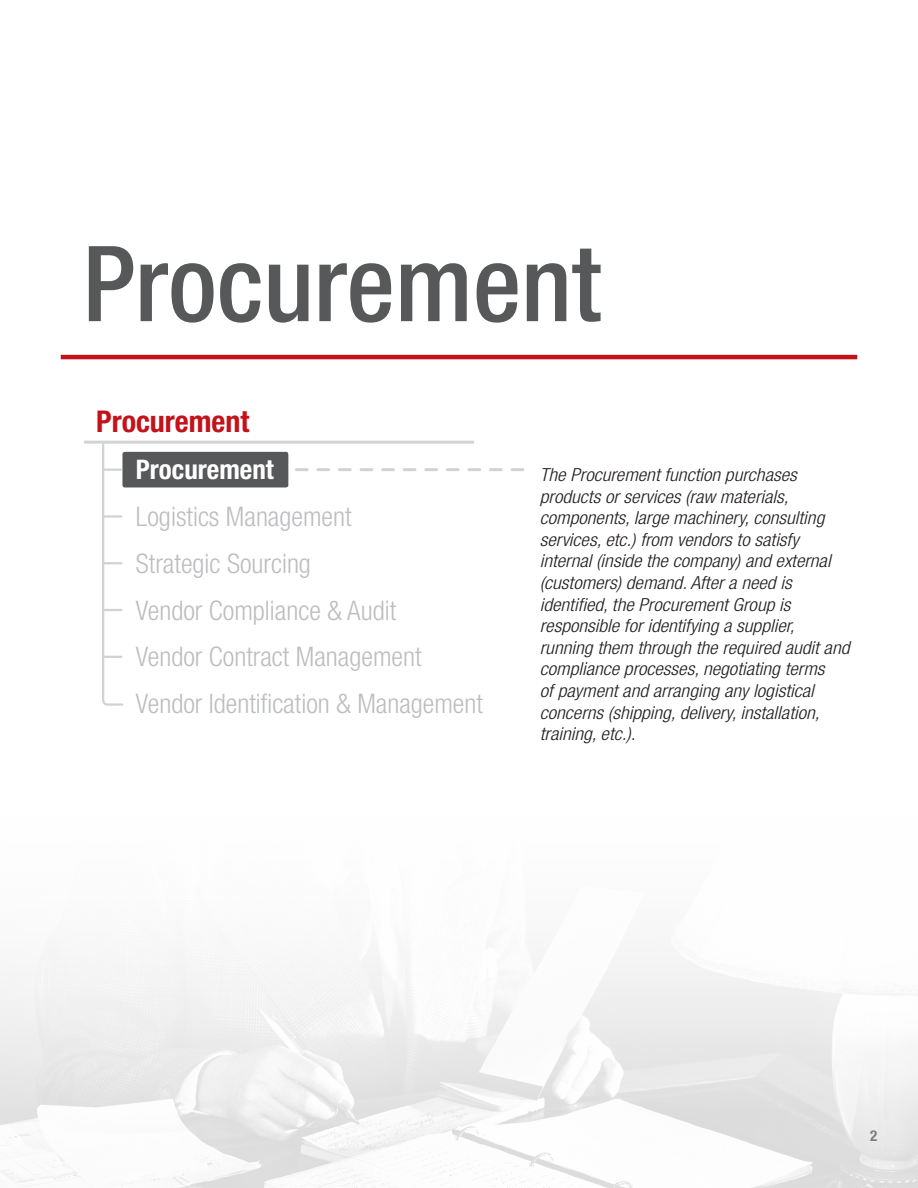
<style>
.page{position:relative;width:918px;height:1188px;background:#fff}
.page>*{position:absolute;margin:0;border:0;box-sizing:border-box;transform-origin:0 0}
.t1{font:500 condensed 105px "Helvetica Neue LT Pro";color:#57585a}
.t2{font:700 condensed 30px "Helvetica Neue LT Pro";color:#c4121a}
.t3{font:300 condensed 27px "Helvetica Neue LT Pro";color:#bcbdc0}
.t4{font:700 condensed 27px "Helvetica Neue LT Pro";color:#fff}
.t5{font:italic 300 condensed 18px/21.6px "Helvetica Neue LT Pro";color:#231f20;scale:1.09 1}
.t6{font:700 condensed 15px "Helvetica Neue LT Pro";color:#808285}
</style>
<div class="page">
<img style="left:0;top:949px;width:918px;height:239px">
<hr style="left:61px;top:355px;width:796px;height:4px;background:#c4121a">
<div style="left:122px;top:452px;width:166px;height:35px;background:#57585a;border-radius:2px"></div>
<svg style="left:102px;top:444px;width:23px;height:262px"></svg>
<svg style="left:296px;top:468px;width:227px;height:3px"></svg>
<hr style="left:84px;top:441px;width:390px;height:3px;background:#d1d2d4">
<h1 class="t1" style="left:83px;top:221px;width:520px">Procurement</h1>
<h2 class="t2" style="left:96px;top:403px;width:155px">Procurement</h2>
<h3 class="t4" style="left:136px;top:453px;width:139px">Procurement</h3>
<p class="t5" style="left:540px;top:464px;width:286px">The Procurement function purchases products or services (raw materials, components, large machinery, consulting services, etc.) from vendors to satisfy internal (inside the company) and external (customers) demand. After a need is identified, the Procurement Group is responsible for identifying a supplier, running them through the required audit and compliance processes, negotiating terms<br>of payment and arranging any logistical concerns (shipping, delivery, installation, training, etc.).</p>
<h3 class="t3" style="left:136px;top:501px;width:217px">Logistics Management</h3>
<h3 class="t3" style="left:136px;top:548px;width:177px">Strategic Sourcing</h3>
<h3 class="t3" style="left:136px;top:595px;width:262px">Vendor Compliance &amp; Audit</h3>
<h3 class="t3" style="left:136px;top:641px;width:287px">Vendor Contract Management</h3>
<h3 class="t3" style="left:136px;top:688px;width:349px">Vendor Identification &amp; Management</h3>
<p class="t6" style="left:870px;top:1126px;width:9px">2</p>
</div>
